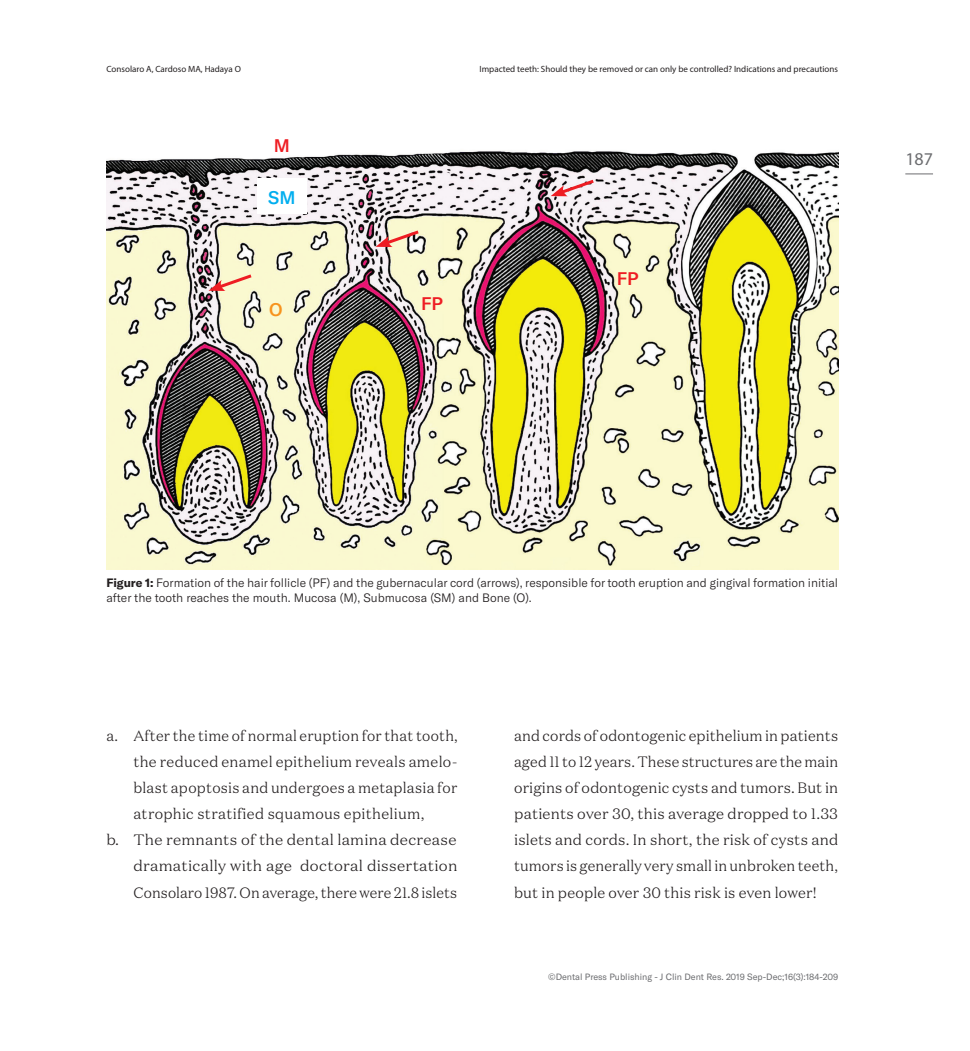
<style>
.page{position:relative;width:970px;height:1051px;background:#fff}
.page>*{position:absolute;margin:0;border:0;box-sizing:border-box;transform-origin:0 0}
.t1{font:500 18px "GT America";color:#ee1d23}
.t2{font:18px "Myriad Pro";color:#6c6d70}
.t3{font:500 18px "GT America";color:#00aeef}
.t4{font:500 18px "GT America";color:#f7931d}
.t5{font:300 15px/26.1px "Domaine Text";letter-spacing:.015em;color:#231f20;text-align:justify}
.t6{font:300 15px "Domaine Text";letter-spacing:.015em;color:#231f20;scale:1.05 1}
.t7{font:300 15px "Domaine Text";letter-spacing:.015em;color:#231f20;scale:1.04 1}
.t8{font:300 12px/14.4px "GT America";color:#231f20}
.t9{font:9px "Myriad Pro";color:#231f20}
.t10{font:9px "GT America";color:#6c6d70}
.s1{font-weight:700}
</style>
<div class="page">
<svg style="left:905px;top:173px;width:28px;height:1px"></svg>
<img style="left:106px;top:151px;width:732px;height:418px">
<svg style="left:208px;top:272px;width:47px;height:19px"></svg>
<svg style="left:375px;top:228px;width:47px;height:19px"></svg>
<svg style="left:550px;top:177px;width:47px;height:19px"></svg>
<div style="left:257px;top:178px;width:50px;height:36px;background:#fff"></div>
<p class="t9" style="left:106px;top:63px;width:136px">Consolaro A, Cardoso MA, Hadaya O</p>
<p class="t1" style="left:274px;top:135px;width:18px">M</p>
<p class="t3" style="left:268px;top:186px;width:29px">SM</p>
<p class="t4" style="left:269px;top:298px;width:15px">O</p>
<p class="t1" style="left:421px;top:292px;width:23px">FP</p>
<p class="t9" style="left:479px;top:63px;width:360px">Impacted teeth: Should they be removed or can only be controlled? Indications and precautions</p>
<p class="t1" style="left:616px;top:268px;width:23px">FP</p>
<p class="t2" style="left:905px;top:148px;width:29px">187</p>
<p class="t8" style="left:106px;top:576px;width:733px"><span class="s1">Figure 1:</span> Formation of the hair follicle (PF) and the gubernacular cord (arrows), responsible for tooth eruption and gingival formation initial after the tooth reaches the mouth. Mucosa (M), Submucosa (SM) and Bone (O).</p>
<p class="t5" style="left:106px;top:722px;width:353px">a. After the time of normal eruption for that tooth,</p>
<p class="t5" style="left:133px;top:748px;width:325px">the reduced enamel epithelium reveals amelo-</p>
<p class="t5" style="left:133px;top:774px;width:325px">blast apoptosis and undergoes a metaplasia for</p>
<p class="t5" style="left:133px;top:800px;width:292px">atrophic stratified squamous epithelium,</p>
<p class="t7" style="left:106px;top:830px;width:338px">b. The remnants of the dental lamina decrease</p>
<p class="t6" style="left:133px;top:856px;width:310px">dramatically with age doctoral dissertation</p>
<p class="t5" style="left:133px;top:878px;width:325px">Consolaro 1987. On average, there were 21.8 islets</p>
<p class="t5" style="left:514px;top:722px;width:325px">and cords of odontogenic epithelium in patients aged 11 to 12 years. These structures are the main origins of odontogenic cysts and tumors. But in patients over 30, this average dropped to 1.33 islets and cords. In short, the risk of cysts and tumors is generally very small in unbroken teeth, but in people over 30 this risk is even lower!</p>
<p class="t10" style="left:548px;top:971px;width:291px">©Dental Press Publishing - J Clin Dent Res. 2019 Sep-Dec;16(3):184-209</p>
</div>
